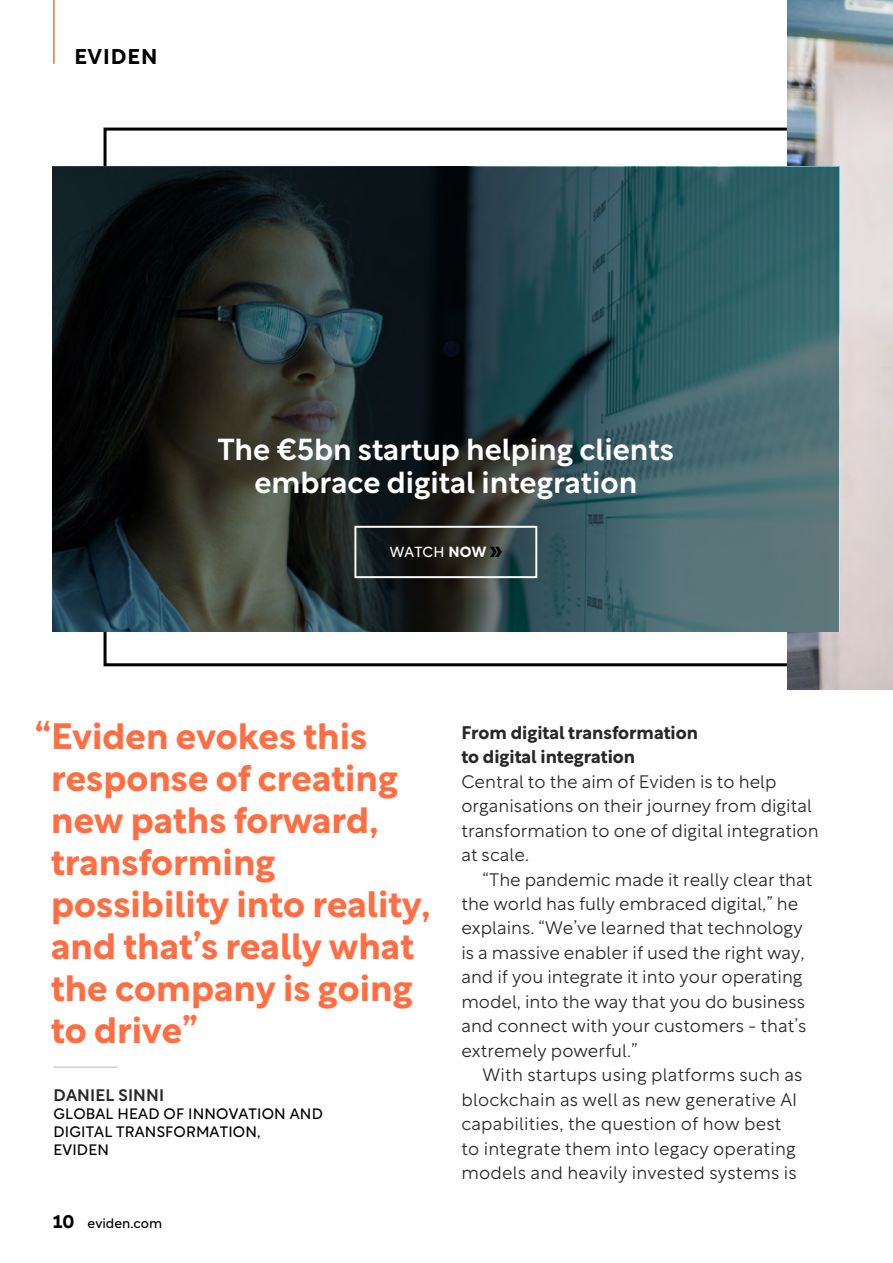
<style>
.page{position:relative;width:893px;height:1263px;background:#fff}
.page>*{position:absolute;margin:0;border:0;box-sizing:border-box;transform-origin:0 0}
.Pullquote_-_LC{font:700 36px/42px "Rotunda";color:#ff6e42}
.Pullquote_-_LC-2{font:500 30px/33px "Rotunda";color:#fff;text-align:center}
.Company_Name_Header{font:700 21px "Rotunda";letter-spacing:.05em;color:#000}
.Body_Copy{font:300 18px/24.5px "Rotunda";color:#282828}
.Body_First_Para{font:300 18px/24.5px "Rotunda";color:#282828}
.Subhead_-_Black{font:700 18px/24.5px "Rotunda";color:#282828}
.Pullquote_-_Name{font:500 16.5px "Rotunda";letter-spacing:.01em;color:#282828}
.Pullquote_-_Title{font:15px/18px "Rotunda";letter-spacing:.01em;color:#000}
.BIO_-_Boxout__Title{font:14.4px "Rotunda";letter-spacing:.01em;color:#fff}
.t1{font:13.5px "Rotunda";color:#000}
.s1{font-weight:700}
.s2{font-weight:700;font-size:18px}
</style>
<div class="page">
<svg style="left:104px;top:128px;width:684px;height:538px"></svg>
<img style="left:788px;top:0;width:105px;height:690px">
<svg style="left:53px;top:167px;width:786px;height:464px;background:#283d3f"></svg>
<div style="left:354px;top:526px;width:183px;height:52px;border:2px solid #fff"></div>
<svg style="left:490px;top:547px;width:12px;height:10px"></svg>
<hr style="left:54px;top:1066px;width:63px;height:2px;background:#d0d0d0">
<hr style="left:53px;top:0;width:2px;height:64px;background:#ff6e42">
<p class="Company_Name_Header" style="left:74px;top:39px;width:84px">EVIDEN</p>
<p class="Pullquote_-_LC-2" style="left:218px;top:430px;width:458px">The €5bn startup helping clients embrace digital integration</p>
<p class="BIO_-_Boxout__Title" style="left:390px;top:540px;width:98px">WATCH <span class="s1">NOW</span></p>
<p class="Pullquote_-_LC" style="left:51px;top:712px;width:381px;text-indent:-16px">“Eviden evokes this response of creating new paths forward, transforming possibility into reality, and that’s really what the company is going to drive”</p>
<p class="Pullquote_-_Name" style="left:54px;top:1081px;width:112px">DANIEL SINNI</p>
<p class="Pullquote_-_Title" style="left:54px;top:1103px;width:271px">GLOBAL HEAD OF INNOVATION AND<br>DIGITAL TRANSFORMATION,</p>
<p class="Pullquote_-_Title" style="left:54px;top:1139px;width:57px">EVIDEN</p>
<p class="t1" style="left:53px;top:1212px;width:111px"><span class="s2">10</span> eviden.com</p>
<p class="Subhead_-_Black" style="left:461px;top:718px;width:238px">From digital transformation to digital integration</p>
<p class="Body_First_Para" style="left:461px;top:767px;width:359px">Central to the aim of Eviden is to help organisations on their journey from digital transformation to one of digital integration at scale.</p>
<p class="Body_Copy" style="left:461px;top:865px;width:353px;text-indent:21px">“The pandemic made it really clear that the world has fully embraced digital,” he explains. “We’ve learned that technology is a massive enabler if used the right way, and if you integrate it into your operating model, into the way that you do business and connect with your customers - that’s extremely powerful.”</p>
<p class="Body_Copy" style="left:461px;top:1061px;width:343px;text-indent:21px">With startups using platforms such as blockchain as well as new generative AI capabilities, the question of how best to integrate them into legacy operating models and heavily invested systems is</p>
</div>
